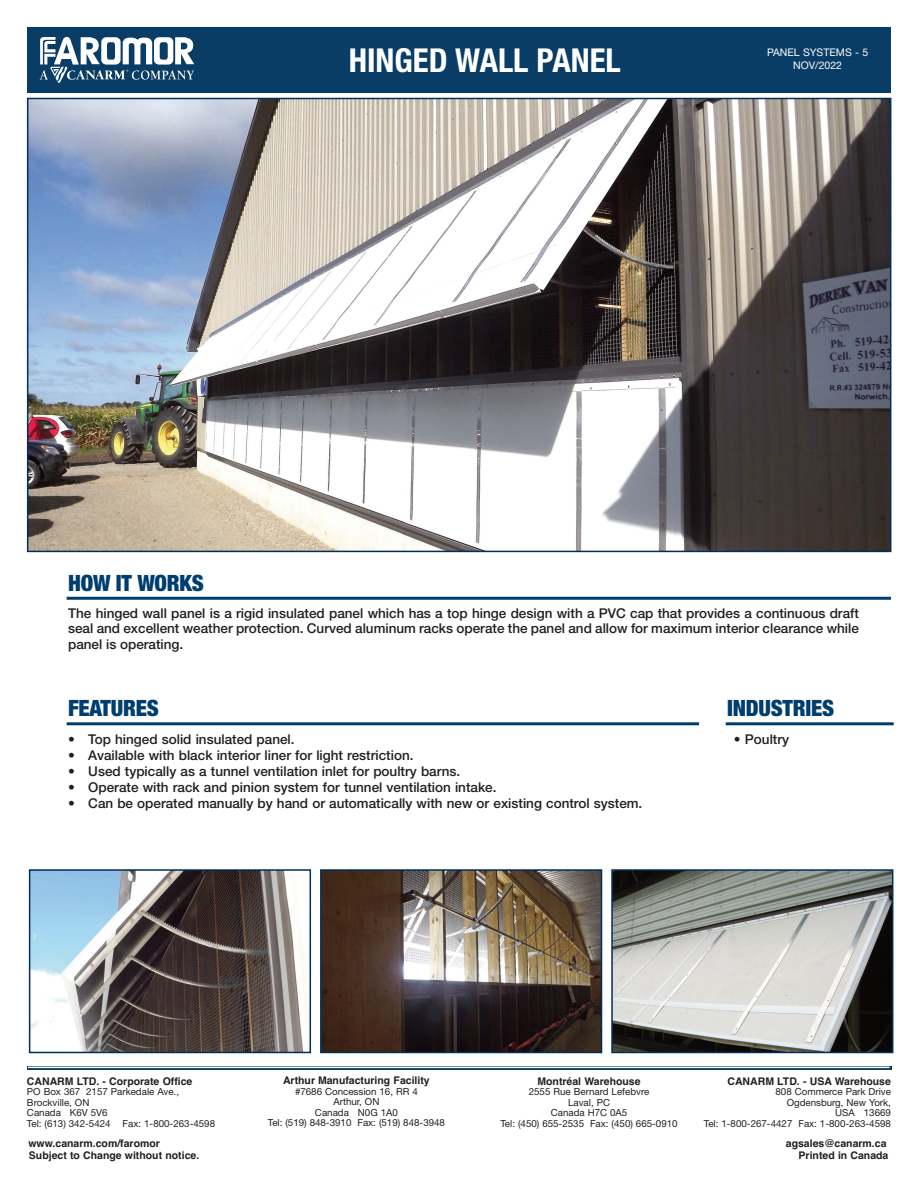
<style>
.page{position:relative;width:918px;height:1188px;background:#fff}
.page>*{position:absolute;margin:0;border:0;box-sizing:border-box;transform-origin:0 0}
.t1{font:700 condensed 33px "Helvetica Neue";color:#fff}
.t2{font:900 condensed 22.5px "Helvetica Neue";letter-spacing:-.01em;color:#003e6f}
.t3{font:500 13.5px/15.9px "Helvetica Neue";color:#231f20;text-align:justify}
.t4{font:700 10.5px "Helvetica";color:#231f20}
.t5{font:10.5px/12.6px "Helvetica Neue";color:#fff;text-align:center}
.t6{font:9.75px/10.5px "Helvetica Neue";color:#231f20;text-align:center}
</style>
<div class="page">
<svg style="left:27px;top:1067px;width:864px;height:3px;background:#15466d"></svg>
<div style="left:27px;top:27px;width:864px;height:66px;background:#093d66"></div>
<hr style="left:28px;top:1067px;width:862px;height:1px;background:#fff">
<svg style="left:40px;top:37px;width:154px;height:46px"></svg>
<hr style="left:67px;top:597px;width:824px;height:3px;background:#003e6f">
<hr style="left:67px;top:722px;width:632px;height:3px;background:#003e6f">
<hr style="left:726px;top:722px;width:168px;height:3px;background:#003e6f">
<img style="left:30px;top:101px;width:858px;height:448px">
<div style="left:27px;top:98px;width:864px;height:454px;border:2px solid #002e5e"></div>
<img style="left:32px;top:872px;width:276px;height:178px">
<div style="left:29px;top:869px;width:282px;height:184px;border:2px solid #002e5e"></div>
<img style="left:323px;top:872px;width:276px;height:178px">
<div style="left:320px;top:869px;width:282px;height:184px;border:2px solid #002e5e"></div>
<img style="left:614px;top:872px;width:276px;height:178px">
<div style="left:611px;top:869px;width:282px;height:184px;border:2px solid #002e5e"></div>
<h1 class="t1" style="left:349px;top:42px;width:274px">HINGED WALL PANEL</h1>
<p class="t5" style="left:767px;top:47px;width:103px">PANEL SYSTEMS - 5<br>NOV/2022</p>
<h2 class="t2" style="left:68px;top:570px;width:137px">HOW IT WORKS</h2>
<p class="t3" style="left:68px;top:606px;width:792px">The hinged wall panel is a rigid insulated panel which has a top hinge design with a PVC cap that provides a continuous draft seal and excellent weather protection. Curved aluminum racks operate the panel and allow for maximum interior clearance while panel is operating.</p>
<h2 class="t2" style="left:68px;top:695px;width:92px">FEATURES</h2>
<h2 class="t2" style="left:727px;top:695px;width:109px">INDUSTRIES</h2>
<p class="t3" style="left:68px;top:733px;width:228px">• Top hinged solid insulated panel.</p>
<p class="t3" style="left:68px;top:749px;width:347px">• Available with black interior liner for light restriction.</p>
<p class="t3" style="left:68px;top:765px;width:394px">• Used typically as a tunnel ventilation inlet for poultry barns.</p>
<p class="t3" style="left:68px;top:781px;width:430px">• Operate with rack and pinion system for tunnel ventilation intake.</p>
<p class="t3" style="left:68px;top:797px;width:576px">• Can be operated manually by hand or automatically with new or existing control system.</p>
<p class="t3" style="left:734px;top:733px;width:57px">• Poultry</p>
<p class="t4" style="left:27px;top:1077px;width:167px">CANARM LTD. - Corporate Office</p>
<p class="t6" style="left:27px;top:1088px;width:190px;text-align:left">PO Box 367 2157 Parkedale Ave.,<br>Brockville, ON<br>Canada K6V 5V6<br>Tel: (613) 342-5424 Fax: 1-800-263-4598</p>
<p class="t4" style="left:283px;top:1077px;width:148px">Arthur Manufacturing Facility</p>
<p class="t6" style="left:268px;top:1087px;width:179px">#7686 Concession 16, RR 4<br>Arthur, ON<br>Canada N0G 1A0<br>Tel: (519) 848-3910 Fax: (519) 848-3948</p>
<p class="t4" style="left:537px;top:1077px;width:105px">Montréal Warehouse</p>
<p class="t6" style="left:500px;top:1088px;width:179px">2555 Rue Bernard Lefebvre<br>Laval, PC<br>Canada H7C 0A5<br>Tel: (450) 655-2535 Fax: (450) 665-0910</p>
<p class="t4" style="left:727px;top:1077px;width:165px">CANARM LTD. - USA Warehouse</p>
<p class="t6" style="left:704px;top:1088px;width:189px;text-align:right">808 Commerce Park Drive<br>Ogdensburg, New York,<br>USA 13669<br>Tel: 1-800-267-4427 Fax: 1-800-263-4598</p>
<p class="t4" style="left:28px;top:1140px;width:133px">www.canarm.com/faromor</p>
<p class="t4" style="left:786px;top:1140px;width:102px">agsales@canarm.ca</p>
<p class="t4" style="left:29px;top:1151px;width:172px">Subject to Change without notice.</p>
<p class="t4" style="left:799px;top:1151px;width:91px">Printed in Canada</p>
</div>
